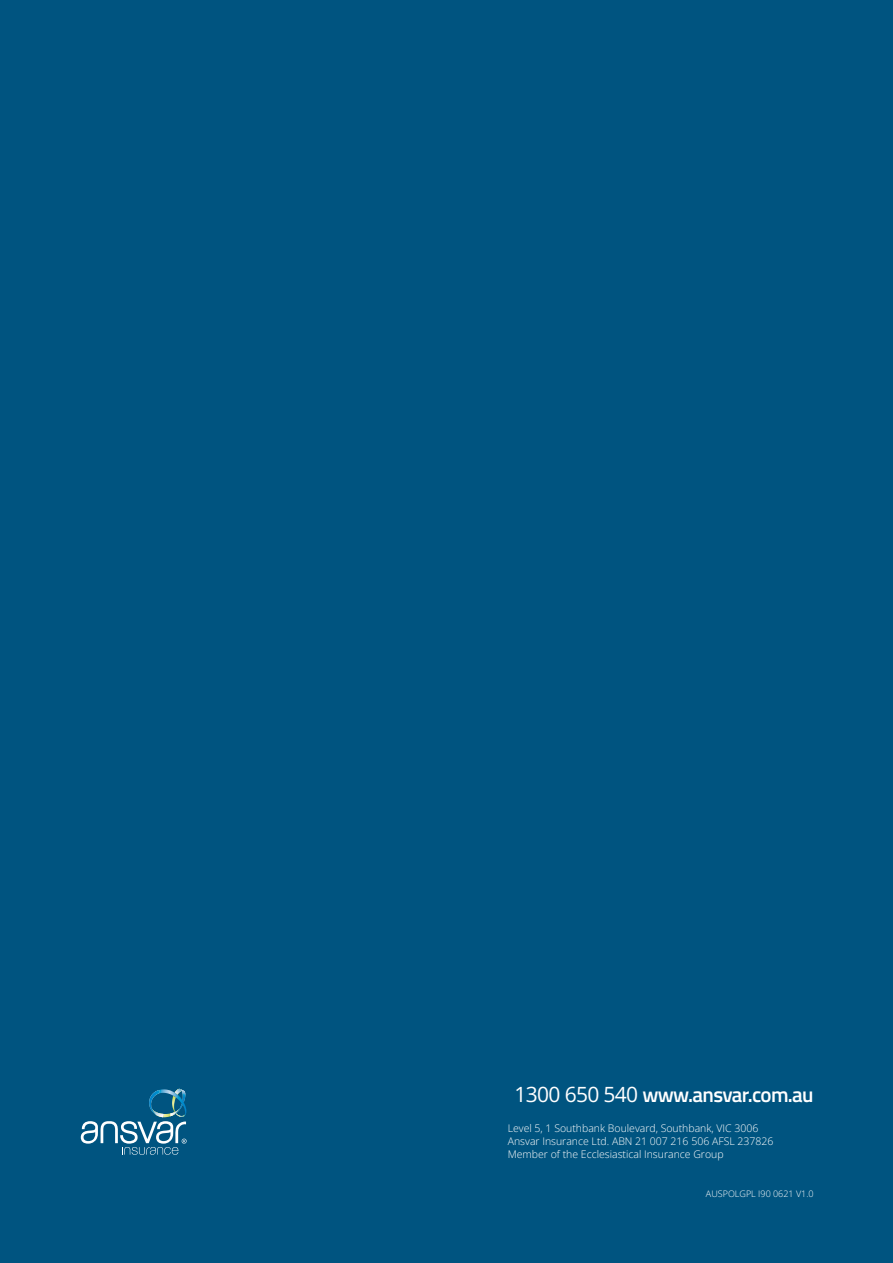
<style>
.page{position:relative;width:893px;height:1263px;background:#005480}
.page>*{position:absolute;margin:0;border:0;box-sizing:border-box;transform-origin:0 0}
.t1{font:600 21px "Titillium Web";letter-spacing:-.03em;color:#fff}
.t2{font:300 10.5px "Open Sans";color:#fff}
.t3{font:300 9px "Open Sans";color:#fff}
.s1{font-family:"Open Sans";font-weight:400}
</style>
<div class="page">
<svg style="left:81px;top:1089px;width:106px;height:66px"></svg>
<p class="t1" style="left:515px;top:1078px;width:300px"><span class="s1">1300 650 540</span> www.ansvar.com.au</p>
<p class="t2" style="left:508px;top:1121px;width:252px">Level 5, 1 Southbank Boulevard, Southbank, VIC 3006</p>
<p class="t2" style="left:508px;top:1134px;width:267px">Ansvar Insurance Ltd. ABN 21 007 216 506 AFSL 237826</p>
<p class="t2" style="left:508px;top:1147px;width:217px">Member of the Ecclesiastical Insurance Group</p>
<p class="t3" style="left:706px;top:1188px;width:109px">AUSPOLGPL I90 0621 V1.0</p>
</div>
